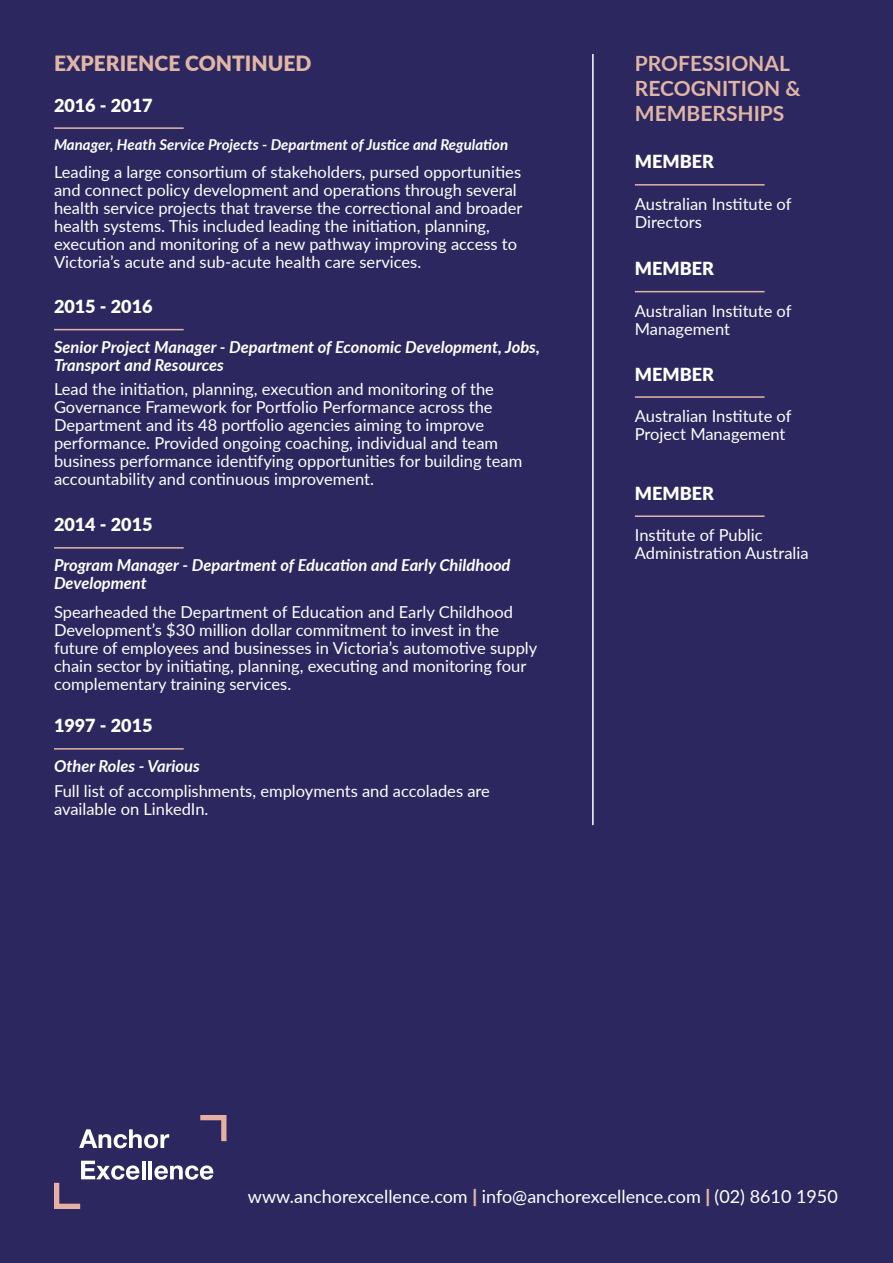
<style>
.page{position:relative;width:893px;height:1263px;background:#2d2760}
.page>*{position:absolute;margin:0;border:0;box-sizing:border-box;transform-origin:0 0}
.t1{font:700 21px/25.2px "Lato";color:#e0b6a6}
.t2{font:900 21px "Lato";color:#e0b6a6}
.t3{font:18px "Lato";color:#fff}
.t4{font:900 18px "Lato";color:#fff}
.t5{font:16.5px/18px "Lato";color:#fff}
.t6{font:italic 700 16.5px/18px "Lato";color:#fff}
.t7{font:italic 700 15px "Lato";color:#fff}
.s1{font-weight:900;color:#e0b6a6}
</style>
<div class="page">
<hr style="left:54px;top:127px;width:130px;height:2px;background:#e0b6a6">
<hr style="left:54px;top:329px;width:130px;height:1px;background:#e0b6a6">
<hr style="left:54px;top:547px;width:130px;height:2px;background:#e0b6a6">
<svg style="left:79px;top:1129px;width:90px;height:19px"></svg>
<hr style="left:142px;top:1161px;width:3px;height:18px;background:#fff">
<hr style="left:148px;top:1161px;width:4px;height:18px;background:#fff">
<svg style="left:154px;top:1165px;width:59px;height:15px"></svg>
<svg style="left:54px;top:1161px;width:85px;height:48px"></svg>
<svg style="left:200px;top:1115px;width:26px;height:26px"></svg>
<hr style="left:592px;top:54px;width:2px;height:771px;background:#fff">
<hr style="left:635px;top:184px;width:130px;height:2px;background:#e0b6a6">
<hr style="left:635px;top:291px;width:130px;height:1px;background:#e0b6a6">
<hr style="left:635px;top:396px;width:130px;height:2px;background:#e0b6a6">
<hr style="left:635px;top:515px;width:130px;height:2px;background:#e0b6a6">
<hr style="left:54px;top:748px;width:130px;height:2px;background:#e0b6a6">
<p class="t2" style="left:54px;top:47px;width:259px">EXPERIENCE CONTINUED</p>
<p class="t4" style="left:54px;top:92px;width:100px">2016 - 2017</p>
<p class="t7" style="left:54px;top:134px;width:456px">Manager, Heath Service Projects - Department of Justice and Regulation</p>
<p class="t5" style="left:54px;top:162px;width:470px">Leading a large consortium of stakeholders, pursed opportunities and connect policy development and operations through several health service projects that traverse the correctional and broader health systems. This included leading the initiation, planning, execution and monitoring of a new pathway improving access to</p>
<p class="t5" style="left:54px;top:252px;width:369px">Victoria’s acute and sub-acute health care services.</p>
<p class="t4" style="left:54px;top:293px;width:100px">2015 - 2016</p>
<p class="t6" style="left:54px;top:337px;width:487px">Senior Project Manager - Department of Economic Development, Jobs,<br>Transport and Resources</p>
<p class="t5" style="left:54px;top:379px;width:441px">Lead the initiation, planning, execution and monitoring of the</p>
<p class="t5" style="left:54px;top:397px;width:440px">Governance Framework for Portfolio Performance across the</p>
<p class="t5" style="left:54px;top:415px;width:470px">Department and its 48 portfolio agencies aiming to improve performance. Provided ongoing coaching, individual and team business performance identifying opportunities for building team accountability and continuous improvement.</p>
<p class="t4" style="left:54px;top:511px;width:100px">2014 - 2015</p>
<p class="t6" style="left:54px;top:556px;width:458px">Program Manager - Department of Education and Early Childhood<br>Development</p>
<p class="t5" style="left:54px;top:602px;width:461px">Spearheaded the Department of Education and Early Childhood</p>
<p class="t5" style="left:54px;top:620px;width:485px">Development’s $30 million dollar commitment to invest in the future of employees and businesses in Victoria’s automotive supply chain sector by initiating, planning, executing and monitoring four complementary training services.</p>
<p class="t4" style="left:54px;top:712px;width:100px">1997 - 2015</p>
<p class="t6" style="left:54px;top:757px;width:147px">Other Roles - Various</p>
<p class="t5" style="left:54px;top:782px;width:437px">Full list of accomplishments, employments and accolades are available on LinkedIn.</p>
<p class="t1" style="left:635px;top:50px;width:167px">PROFESSIONAL<br>RECOGNITION &amp;<br>MEMBERSHIPS</p>
<p class="t4" style="left:635px;top:148px;width:81px">MEMBER</p>
<p class="t5" style="left:635px;top:194px;width:158px">Australian Institute of<br>Directors</p>
<p class="t4" style="left:635px;top:255px;width:81px">MEMBER</p>
<p class="t5" style="left:635px;top:301px;width:158px">Australian Institute of<br>Management</p>
<p class="t4" style="left:635px;top:360px;width:81px">MEMBER</p>
<p class="t5" style="left:635px;top:406px;width:158px">Australian Institute of<br>Project Management</p>
<p class="t4" style="left:635px;top:480px;width:81px">MEMBER</p>
<p class="t5" style="left:635px;top:525px;width:175px">Institute of Public<br>Administration Australia</p>
<p class="t3" style="left:248px;top:1183px;width:591px">www.anchorexcellence.com <span class="s1">|</span> info@anchorexcellence.com <span class="s1">|</span> (02) 8610 1950</p>
</div>
